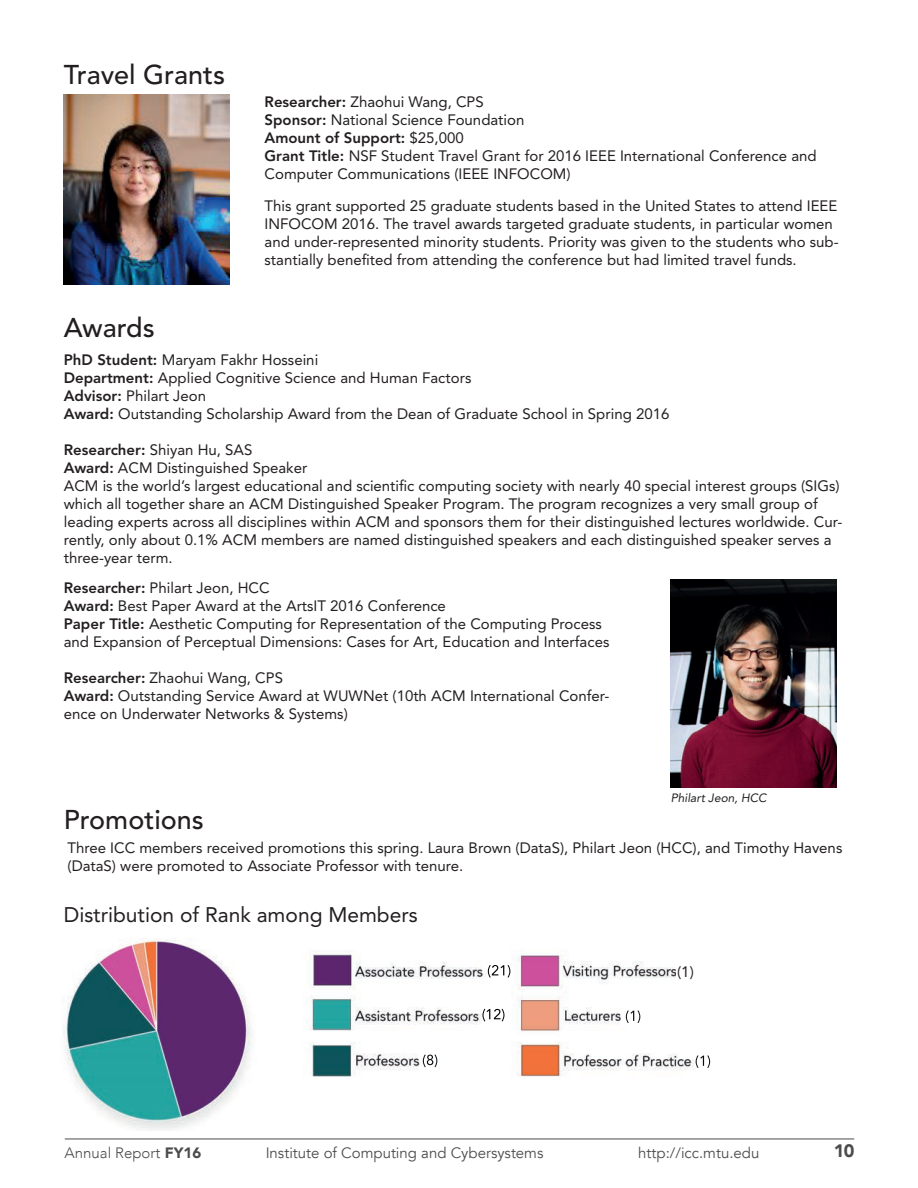
<style>
.page{position:relative;width:918px;height:1188px;background:#fff}
.page>*{position:absolute;margin:0;border:0;box-sizing:border-box;transform-origin:0 0}
.t1{font:500 27px "Avenir LT Std";color:#231f20}
.t2{font:21px "Avenir LT Std";color:#231f20}
.t3{font:900 18px "Avenir";color:#4b4c4d}
.t4{font:15px/18px "Avenir LT Std";color:#231f20}
.t5{font:15px "Avenir";color:#4b4c4d}
.t6{font:300 15px "Avenir";color:#4b4c4d}
.t7{font:italic 12px "Avenir LT Std";color:#231f20}
.s1{font-weight:800}
.s2{font-weight:900}
</style>
<div class="page">
<hr style="left:65px;top:1139px;width:789px;height:1px;background:#4b4c4d">
<img style="left:671px;top:580px;width:166px;height:207px">
<img style="left:62px;top:938px;width:649px;height:193px">
<img style="left:64px;top:94px;width:166px;height:190px">
<div style="left:676px;top:959px;width:26px;height:27px;background:#fff"></div>
<h1 class="t1" style="left:64px;top:59px;width:163px">Travel Grants</h1>
<h1 class="t1" style="left:64px;top:312px;width:93px">Awards</h1>
<p class="t4" style="left:265px;top:93px;width:554px"><span class="s1">Researcher:</span> Zhaohui Wang, CPS<br><span class="s1">Sponsor:</span> National Science Foundation<br><span class="s1">Amount of Support:</span> $25,000<br><span class="s1">Grant Title:</span> NSF Student Travel Grant for 2016 IEEE International Conference and Computer Communications (IEEE INFOCOM)</p>
<p class="t4" style="left:265px;top:197px;width:576px">This grant supported 25 graduate students based in the United States to attend IEEE INFOCOM 2016. The travel awards targeted graduate students, in particular women and under-represented minority students. Priority was given to the students who sub&shy;stantially benefited from attending the conference but had limited travel funds.</p>
<p class="t4" style="left:64px;top:350px;width:607px"><span class="s1">PhD Student:</span> Maryam Fakhr Hosseini<br><span class="s1">Department:</span> Applied Cognitive Science and Human Factors<br><span class="s1">Advisor:</span> Philart Jeon<br><span class="s1">Award:</span> Outstanding Scholarship Award from the Dean of Graduate School in Spring 2016</p>
<p class="t4" style="left:64px;top:440px;width:780px"><span class="s1">Researcher:</span> Shiyan Hu, SAS<br><span class="s1">Award:</span> ACM Distinguished Speaker<br>ACM is the world’s largest educational and scientific computing society with nearly 40 special interest groups (SIGs) which all together share an ACM Distinguished Speaker Program. The program recognizes a very small group of leading experts across all disciplines within ACM and sponsors them for their distinguished lectures worldwide. Cur&shy;rently, only about 0.1% ACM members are named distinguished speakers and each distinguished speaker serves a three-year term.</p>
<p class="t4" style="left:64px;top:579px;width:547px"><span class="s1">Researcher:</span> Philart Jeon, HCC<br><span class="s1">Award:</span> Best Paper Award at the ArtsIT 2016 Conference<br><span class="s1">Paper Title:</span> Aesthetic Computing for Representation of the Computing Process and Expansion of Perceptual Dimensions: Cases for Art, Education and Interfaces</p>
<p class="t4" style="left:64px;top:669px;width:547px"><span class="s1">Researcher:</span> Zhaohui Wang, CPS<br><span class="s1">Award:</span> Outstanding Service Award at WUWNet (10th ACM International Confer&shy;ence on Underwater Networks &amp; Systems)</p>
<h1 class="t1" style="left:64px;top:804px;width:142px">Promotions</h1>
<p class="t7" style="left:671px;top:791px;width:98px">Philart Jeon, HCC</p>
<p class="t4" style="left:67px;top:839px;width:776px">Three ICC members received promotions this spring. Laura Brown (DataS), Philart Jeon (HCC), and Timothy Havens (DataS) were promoted to Associate Professor with tenure.</p>
<h2 class="t2" style="left:64px;top:902px;width:356px">Distribution of Rank among Members</h2>
<p class="t4" style="left:677px;top:963px;width:18px">(1)</p>
<p class="t6" style="left:65px;top:1143px;width:138px">Annual Report <span class="s2">FY16</span></p>
<p class="t5" style="left:266px;top:1143px;width:279px">Institute of Computing and Cybersystems</p>
<p class="t5" style="left:638px;top:1143px;width:123px">http://icc.mtu.edu</p>
<p class="t3" style="left:834px;top:1135px;width:22px">10</p>
</div>
